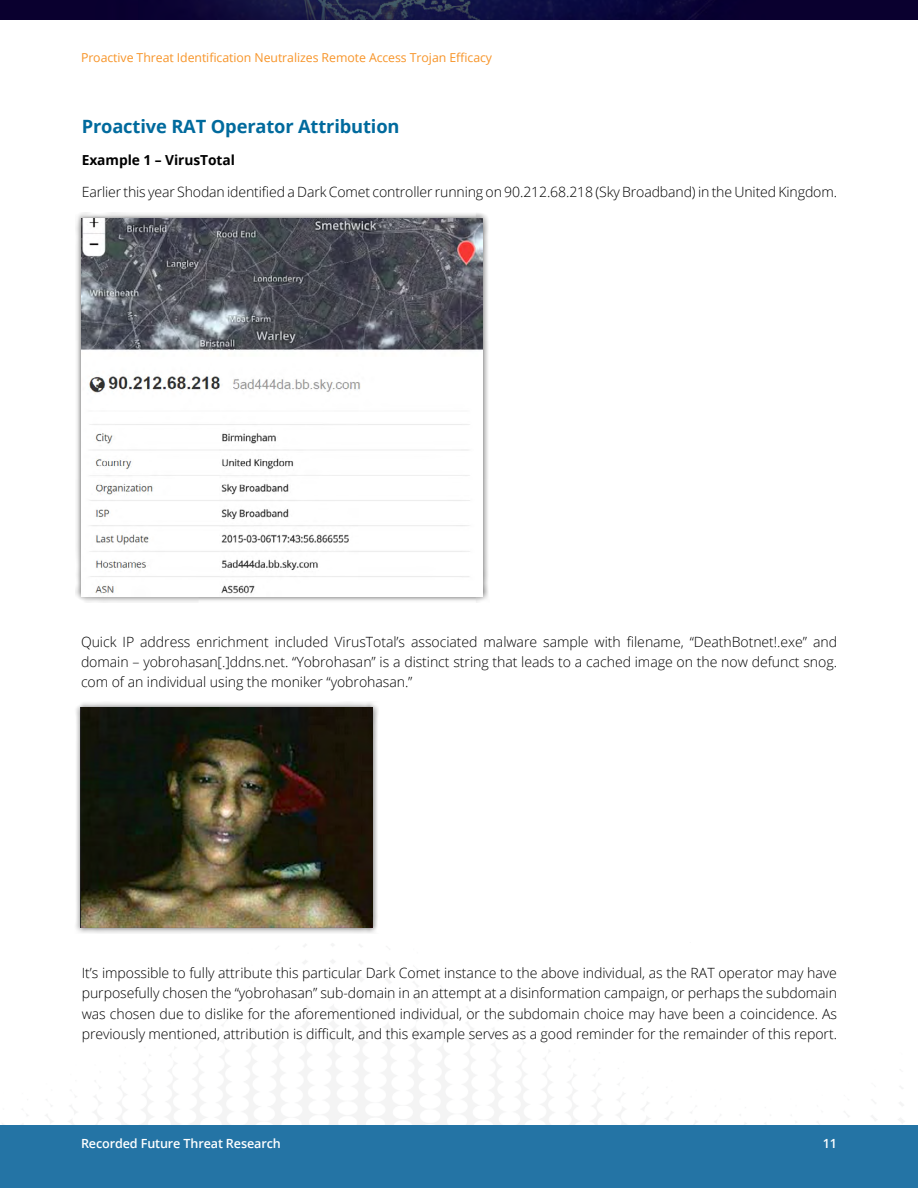
<style>
.page{position:relative;width:918px;height:1188px;background:#fff}
.page>*{position:absolute;margin:0;border:0;box-sizing:border-box;transform-origin:0 0}
.t1{font:700 18.3px "Open Sans";letter-spacing:-.01em;color:#006a9d}
.t2{font:300 14.1px/20.2px "Open Sans";letter-spacing:-.005em;color:#000;text-align:justify}
.t3{font:700 13.8px "Open Sans";letter-spacing:-.005em;color:#000}
.t4{font:600 12.6px "Open Sans";letter-spacing:-.01em;color:#fff}
.t5{font:12.3px "Open Sans";letter-spacing:-.005em;color:#f79428}
</style>
<div class="page">
<div style="left:0;top:1125px;width:918px;height:63px;background:#2474a5"></div>
<img style="left:0;top:0;width:918px;height:19px">
<div style="left:75px;top:212px;width:414px;height:390px;background:#000;opacity:.6"></div>
<img style="left:82px;top:218px;width:401px;height:378px">
<div style="left:74px;top:701px;width:305px;height:233px;background:#000;opacity:.6"></div>
<img style="left:81px;top:708px;width:291px;height:219px">
<p class="t5" style="left:81px;top:49px;width:413px">Proactive Threat Identification Neutralizes Remote Access Trojan Efficacy</p>
<p class="t1" style="left:82px;top:113px;width:319px">Proactive RAT Operator Attribution</p>
<p class="t3" style="left:82px;top:150px;width:155px">Example 1 – VirusTotal</p>
<p class="t2" style="left:82px;top:182px;width:757px">Earlier this year Shodan identified a Dark Comet controller running on 90.212.68.218 (Sky Broadband) in the United Kingdom.</p>
<p class="t2" style="left:81px;top:631px;width:758px">Quick IP address enrichment included VirusTotal’s associated malware sample with filename, “DeathBotnet!.exe” and domain – yobrohasan[.]ddns.net. “Yobrohasan” is a distinct string that leads to a cached image on the now defunct snog. com of an individual using the moniker “yobrohasan.”</p>
<p class="t2" style="left:82px;top:963px;width:757px">It’s impossible to fully attribute this particular Dark Comet instance to the above individual, as the RAT operator may have purposefully chosen the “yobrohasan” sub-domain in an attempt at a disinformation campaign, or perhaps the subdomain was chosen due to dislike for the aforementioned individual, or the subdomain choice may have been a coincidence. As previously mentioned, attribution is difficult, and this example serves as a good reminder for the remainder of this report.</p>
<p class="t4" style="left:81px;top:1135px;width:201px">Recorded Future Threat Research</p>
<p class="t4" style="left:823px;top:1135px;width:16px">11</p>
</div>
